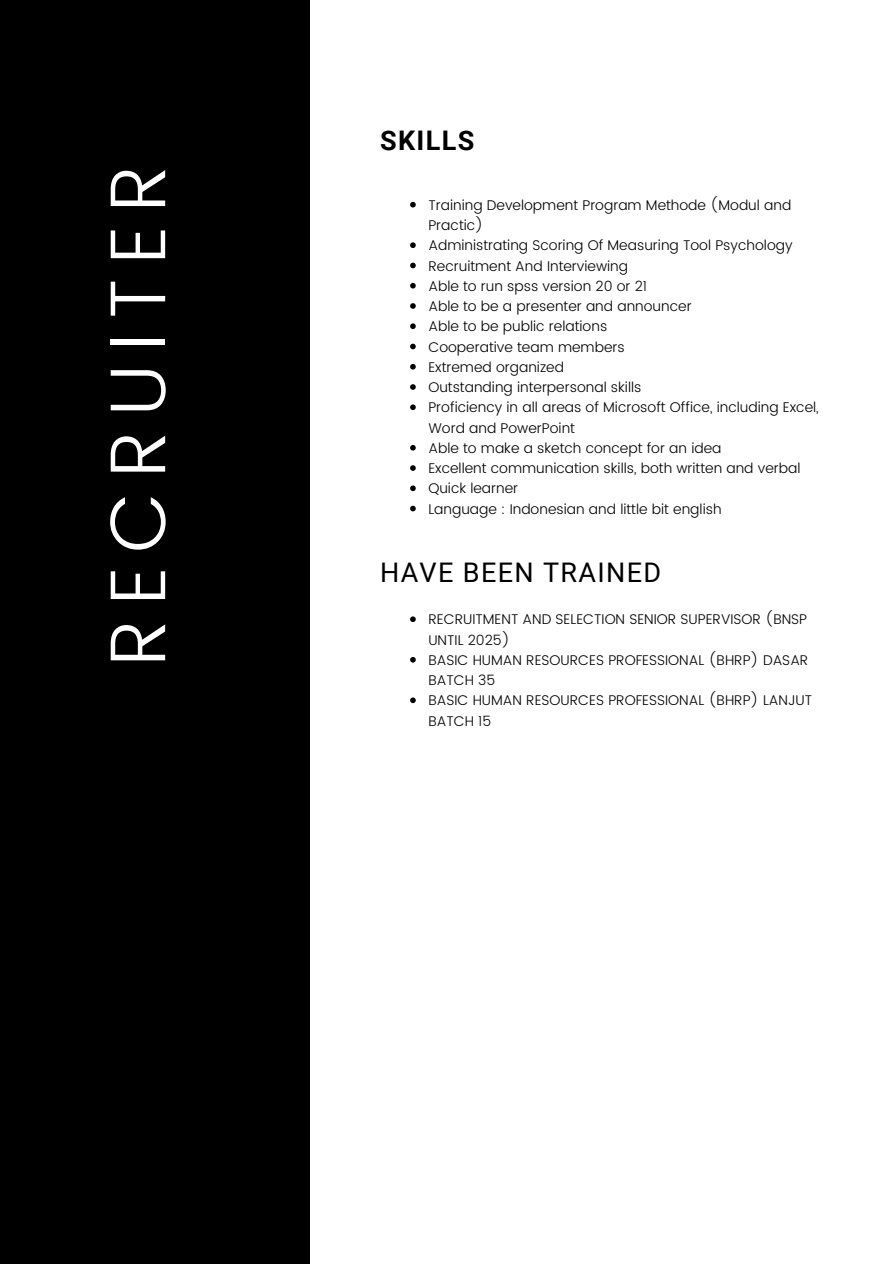
<style>
.page{position:relative;width:893px;height:1264px;background:#fff}
.page>*{position:absolute;margin:0;border:0;box-sizing:border-box;transform-origin:0 0}
.t1{font:300 78.9px "Poppins";letter-spacing:.175em;color:#fff}
.t2{font:27px "Roboto";letter-spacing:.05em;color:#000}
.t3{font:700 27px "Roboto";letter-spacing:.05em;color:#000}
.t4{font:300 14.1px/20.2px "Poppins";color:#000}
</style>
<div class="page">
<div style="left:0;top:0;width:310px;height:1263px;background:#000"></div>
<svg style="left:410px;top:202px;width:6px;height:5px"></svg>
<svg style="left:410px;top:242px;width:6px;height:6px"></svg>
<svg style="left:410px;top:263px;width:6px;height:5px"></svg>
<svg style="left:410px;top:283px;width:6px;height:5px"></svg>
<svg style="left:410px;top:303px;width:6px;height:6px"></svg>
<svg style="left:410px;top:323px;width:6px;height:6px"></svg>
<svg style="left:410px;top:344px;width:6px;height:5px"></svg>
<svg style="left:410px;top:364px;width:6px;height:5px"></svg>
<svg style="left:410px;top:384px;width:6px;height:6px"></svg>
<svg style="left:410px;top:404px;width:6px;height:6px"></svg>
<svg style="left:410px;top:445px;width:6px;height:5px"></svg>
<svg style="left:410px;top:465px;width:6px;height:6px"></svg>
<svg style="left:410px;top:485px;width:6px;height:6px"></svg>
<svg style="left:410px;top:506px;width:6px;height:5px"></svg>
<svg style="left:410px;top:616px;width:6px;height:6px"></svg>
<svg style="left:410px;top:657px;width:6px;height:5px"></svg>
<svg style="left:410px;top:697px;width:6px;height:6px"></svg>
<p class="t1" style="left:92px;top:666px;width:503px;rotate:-90deg">RECRUITER</p>
<p class="t3" style="left:380px;top:125px;width:96px">SKILLS</p>
<p class="t4" style="left:428px;top:195px;width:364px">Training Development Program Methode (Modul and<br>Practic)</p>
<p class="t4" style="left:428px;top:235px;width:365px">Administrating Scoring Of Measuring Tool Psychology</p>
<p class="t4" style="left:428px;top:255px;width:201px">Recruitment And Interviewing</p>
<p class="t4" style="left:428px;top:276px;width:220px">Able to run spss version 20 or 21</p>
<p class="t4" style="left:428px;top:296px;width:265px">Able to be a presenter and announcer</p>
<p class="t4" style="left:428px;top:316px;width:180px">Able to be public relations</p>
<p class="t4" style="left:428px;top:336px;width:198px">Cooperative team members</p>
<p class="t4" style="left:428px;top:357px;width:137px">Extremed organized</p>
<p class="t4" style="left:428px;top:377px;width:214px">Outstanding interpersonal skills</p>
<p class="t4" style="left:428px;top:397px;width:392px">Proficiency in all areas of Microsoft Office, including Excel,<br>Word and PowerPoint</p>
<p class="t4" style="left:428px;top:438px;width:294px">Able to make a sketch concept for an idea</p>
<p class="t4" style="left:428px;top:458px;width:373px">Excellent communication skills, both written and verbal</p>
<p class="t4" style="left:428px;top:478px;width:91px">Quick learner</p>
<p class="t4" style="left:428px;top:498px;width:295px">Language : Indonesian and little bit english</p>
<p class="t2" style="left:380px;top:556px;width:282px">HAVE BEEN TRAINED</p>
<p class="t4" style="left:428px;top:609px;width:380px">RECRUITMENT AND SELECTION SENIOR SUPERVISOR (BNSP<br>UNTIL 2025)</p>
<p class="t4" style="left:428px;top:650px;width:381px">BASIC HUMAN RESOURCES PROFESSIONAL (BHRP) DASAR<br>BATCH 35</p>
<p class="t4" style="left:428px;top:690px;width:385px">BASIC HUMAN RESOURCES PROFESSIONAL (BHRP) LANJUT<br>BATCH 15</p>
</div>
